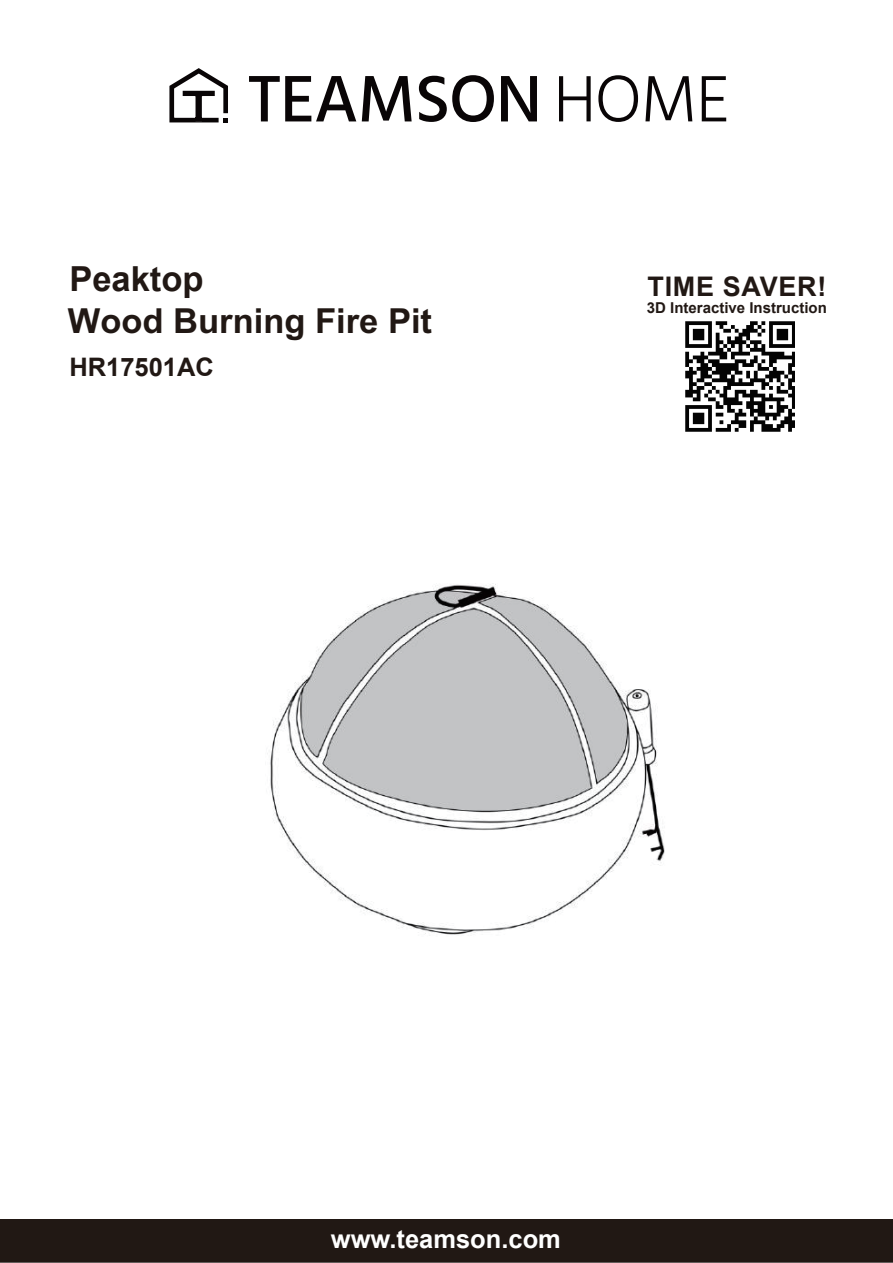
<style>
.page{position:relative;width:893px;height:1263px;background:#fff}
.page>*{position:absolute;margin:0;border:0;box-sizing:border-box;transform-origin:0 0}
.t1{font:700 34.5px/41.2px "Arial";color:#211814}
.t2{font:700 27px "Arial";letter-spacing:.025em;color:#211814}
.t3{font:700 25.5px "Arial";color:#fff}
.t4{font:700 25.5px "Arial";color:#211814}
.t5{font:700 15px "Arial";color:#211814}
</style>
<div class="page">
<div style="left:0;top:1219px;width:892px;height:42px;background:#211814"></div>
<svg style="left:249px;top:76px;width:107px;height:45px"></svg>
<svg style="left:362px;top:76px;width:50px;height:45px"></svg>
<svg style="left:419px;top:75px;width:75px;height:47px"></svg>
<svg style="left:501px;top:76px;width:36px;height:45px"></svg>
<svg style="left:559px;top:76px;width:32px;height:45px"></svg>
<svg style="left:598px;top:75px;width:40px;height:47px"></svg>
<svg style="left:645px;top:76px;width:47px;height:45px"></svg>
<svg style="left:702px;top:76px;width:24px;height:45px"></svg>
<svg style="left:169px;top:68px;width:59px;height:54px"></svg>
<img style="left:685px;top:322px;width:110px;height:109px">
<img style="left:267px;top:584px;width:398px;height:351px">
<p class="t1" style="left:68px;top:260px;width:366px">Peaktop<br>Wood Burning Fire Pit</p>
<p class="t4" style="left:69px;top:349px;width:146px">HR17501AC</p>
<p class="t2" style="left:648px;top:268px;width:180px">TIME SAVER!</p>
<p class="t5" style="left:647px;top:297px;width:182px">3D Interactive Instruction</p>
<p class="t3" style="left:331px;top:1222px;width:232px">www.teamson.com</p>
</div>
